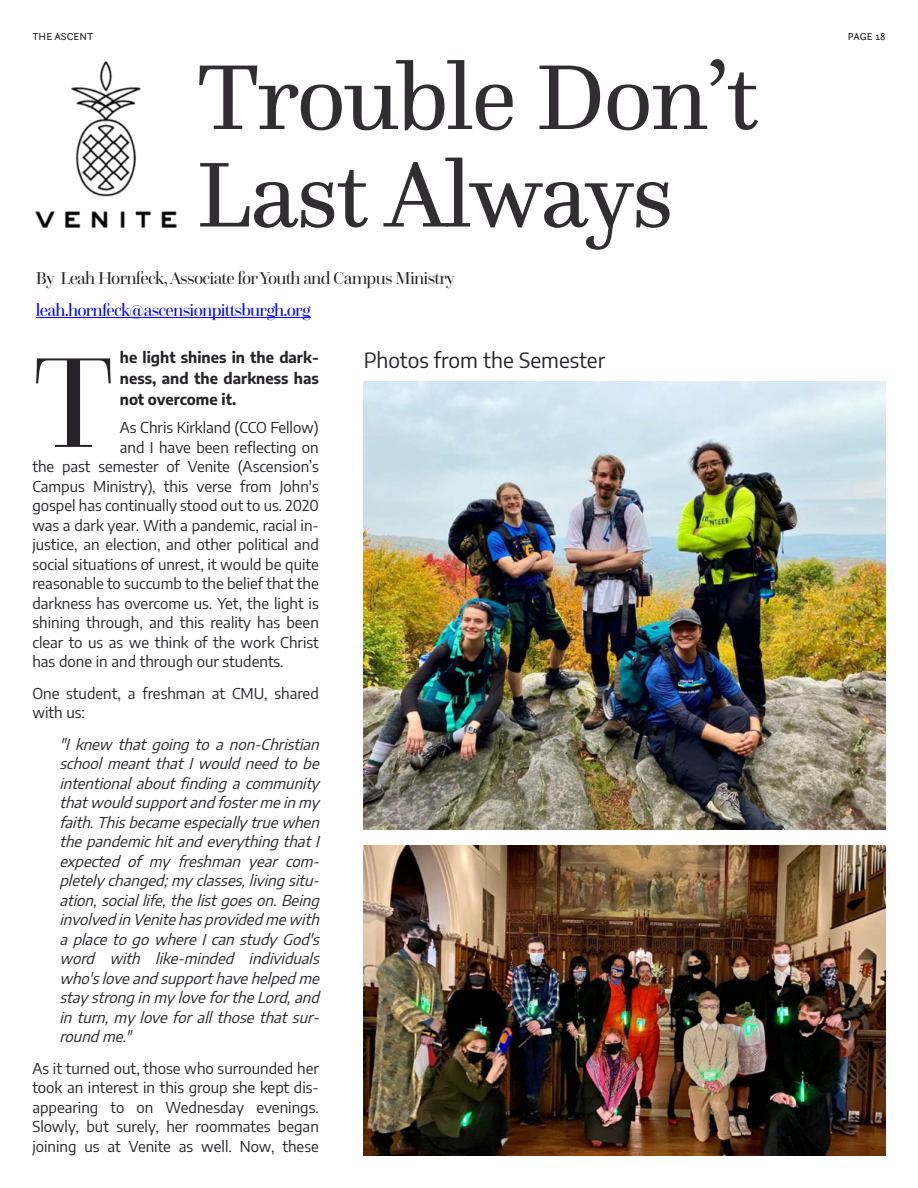
<style>
.page{position:relative;width:918px;height:1188px;background:#fff}
.page>*{position:absolute;margin:0;border:0;box-sizing:border-box;transform-origin:0 0}
.t1{font:133.8px "Questa Grande";color:#252327}
.t2{font:96px/97.5px "Questa";letter-spacing:-.02em;color:#312e32}
.t3{font:21px "Encode Sans";color:#252327}
.t4{font:18px "Questa Grande";letter-spacing:-.04em;color:#252327}
.t5{font:18px "Questa Grande";letter-spacing:-.04em;color:#00f}
.t6{font:15px/19.5px "Encode Sans";color:#252327}
.t7{font:italic 15px/19.5px "Encode Sans";color:#252327}
.t8{font:700 15px/21px "Encode Sans";color:#252327;text-align:justify}
.t9{font:10.5px "Questa Sans";color:#1a171b}
</style>
<div class="page">
<img style="left:36px;top:62px;width:140px;height:165px">
<img style="left:364px;top:382px;width:522px;height:447px">
<hr style="left:36px;top:317px;width:275px;height:1px;background:#00f">
<img style="left:364px;top:845px;width:522px;height:311px">
<p class="t9" style="left:32px;top:32px;width:63px">THE ASCENT</p>
<p class="t9" style="left:848px;top:32px;width:39px">PAGE 18</p>
<h2 class="t2" style="left:197px;top:56px;width:564px">Trouble Don’t<br>Last Always</h2>
<p class="t4" style="left:36px;top:271px;width:421px">By Leah Hornfeck, Associate forYouth and Campus Ministry</p>
<p class="t5" style="left:36px;top:302px;width:276px">leah.hornfeck@ascensionpittsburgh.org</p>
<h3 class="t3" style="left:364px;top:346px;width:243px">Photos from the Semester</h3>
<h1 class="t1" style="left:32px;top:347px;width:84px">T</h1>
<p class="t8" style="left:120px;top:346px;width:201px">he light shines in the dark‐ ness, and the darkness has not overcome it.</p>
<p class="t6" style="left:120px;top:418px;width:201px">As Chris Kirkland (CCO Fellow)</p>
<p class="t6" style="left:120px;top:437px;width:201px">and I have been reflecting on</p>
<p class="t6" style="left:32px;top:457px;width:288px">the past semester of Venite (Ascension’s</p>
<p class="t6" style="left:32px;top:476px;width:288px">Campus Ministry), this verse from John's</p>
<p class="t6" style="left:32px;top:496px;width:288px">gospel has continually stood out to us. 2020</p>
<p class="t6" style="left:32px;top:515px;width:288px">was a dark year. With a pandemic, racial in‐</p>
<p class="t6" style="left:32px;top:535px;width:288px">justice, an election, and other political and</p>
<p class="t6" style="left:32px;top:554px;width:288px">social situations of unrest, it would be quite</p>
<p class="t6" style="left:32px;top:574px;width:288px">reasonable to succumb to the belief that the</p>
<p class="t6" style="left:32px;top:593px;width:288px">darkness has overcome us. Yet, the light is</p>
<p class="t6" style="left:32px;top:613px;width:288px">shining through, and this reality has been</p>
<p class="t6" style="left:32px;top:632px;width:288px">clear to us as we think of the work Christ</p>
<p class="t6" style="left:32px;top:652px;width:253px">has done in and through our students.</p>
<p class="t6" style="left:32px;top:683px;width:288px">One student, a freshman at CMU, shared with us:</p>
<p class="t7" style="left:59px;top:734px;width:266px">"I knew that going to a non-Christian school meant that I would need to be intentional about finding a community that would support and foster me in my faith. This became especially true when the pandemic hit and everything that I expected of my freshman year com‐ pletely changed; my classes, living situ‐ ation, social life, the list goes on. Being involved in Venite has provided me with a place to go where I can study God's word with like-minded individuals who's love and support have helped me stay strong in my love for the Lord, and in turn, my love for all those that sur‐ round me."</p>
<p class="t6" style="left:32px;top:1058px;width:288px;text-align:justify">As it turned out, those who surrounded her took an interest in this group she kept dis‐ appearing to on Wednesday evenings.<br>Slowly, but surely, her roommates began joining us at Venite as well. Now, these</p>
</div>
